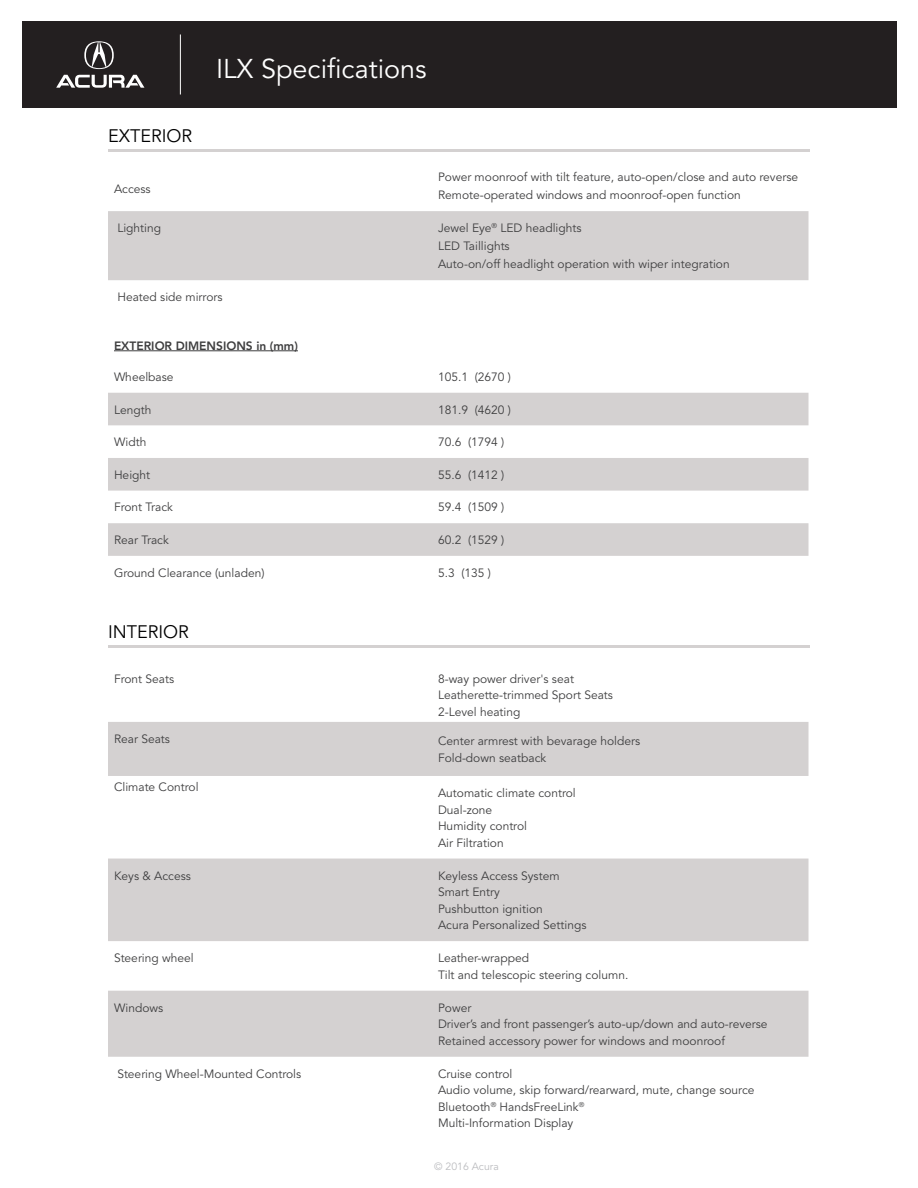
<style>
.page{position:relative;width:918px;height:1188px;background:#fff}
.page>*{position:absolute;margin:0;border:0;box-sizing:border-box;transform-origin:0 0}
.t1{font:27px "Avenir LT Pro";color:#fff}
.t2{font:18px "Avenir LT Pro";color:#000001}
.t3{font:12px/16.5px "Avenir LT Pro";color:#3e3e3f}
.t4{font:800 12px "Avenir LT Pro";color:#3e3e3f}
.t5{font:10.5px "Avenir LT Pro";color:#bcbdc0}
</style>
<div class="page">
<div style="left:22px;top:21px;width:874px;height:87px;background:#231f20"></div>
<hr style="left:180px;top:34px;width:1px;height:60px;background:#fff">
<svg style="left:84px;top:41px;width:30px;height:28px"></svg>
<svg style="left:56px;top:75px;width:88px;height:13px"></svg>
<hr style="left:108px;top:150px;width:702px;height:2px;background:#d4d1d1">
<hr style="left:108px;top:645px;width:702px;height:3px;background:#d4d1d1">
<svg style="left:108px;top:211px;width:700px;height:345px"></svg>
<hr style="left:114px;top:350px;width:184px;height:1px;background:#3e3e3f">
<svg style="left:108px;top:722px;width:700px;height:335px;fill:#d4d1d1"></svg>
<h2 class="t2" style="left:108px;top:125px;width:86px">EXTERIOR</h2>
<p class="t3" style="left:114px;top:181px;width:38px">Access</p>
<h1 class="t1" style="left:216px;top:53px;width:212px">ILX Specifications</h1>
<p class="t3" style="left:438px;top:168px;width:362px;line-height:18px">Power moonroof with tilt feature, auto-open/close and auto reverse<br>Remote-operated windows and moonroof-open function</p>
<p class="t3" style="left:117px;top:220px;width:45px">Lighting</p>
<p class="t3" style="left:438px;top:219px;width:293px;line-height:18px">Jewel Eye<sup>®</sup> LED headlights<br>LED Taillights<br>Auto-on/off headlight operation with wiper integration</p>
<p class="t3" style="left:117px;top:289px;width:107px">Heated side mirrors</p>
<p class="t4" style="left:114px;top:338px;width:185px">EXTERIOR DIMENSIONS in (mm)</p>
<p class="t3" style="left:114px;top:369px;width:61px">Wheelbase</p>
<p class="t3" style="left:438px;top:369px;width:74px">105.1 (2670 )</p>
<p class="t3" style="left:114px;top:401px;width:39px">Length</p>
<p class="t3" style="left:438px;top:401px;width:74px">181.9 (4620 )</p>
<p class="t3" style="left:114px;top:434px;width:34px">Width</p>
<p class="t3" style="left:438px;top:434px;width:68px">70.6 (1794 )</p>
<p class="t3" style="left:114px;top:467px;width:38px">Height</p>
<p class="t3" style="left:438px;top:467px;width:68px">55.6 (1412 )</p>
<p class="t3" style="left:114px;top:499px;width:61px">Front Track</p>
<p class="t3" style="left:438px;top:499px;width:68px">59.4 (1509 )</p>
<p class="t3" style="left:114px;top:532px;width:56px">Rear Track</p>
<p class="t3" style="left:438px;top:532px;width:68px">60.2 (1529 )</p>
<p class="t3" style="left:114px;top:565px;width:152px">Ground Clearance (unladen)</p>
<p class="t3" style="left:438px;top:565px;width:54px">5.3 (135 )</p>
<h2 class="t2" style="left:108px;top:621px;width:82px">INTERIOR</h2>
<p class="t3" style="left:114px;top:671px;width:62px">Front Seats</p>
<p class="t3" style="left:438px;top:671px;width:177px">8-way power driver's seat<br>Leatherette-trimmed Sport Seats<br>2-Level heating</p>
<p class="t3" style="left:114px;top:731px;width:58px">Rear Seats</p>
<p class="t3" style="left:438px;top:733px;width:204px">Center armrest with bevarage holders<br>Fold-down seatback</p>
<p class="t3" style="left:114px;top:779px;width:86px">Climate Control</p>
<p class="t3" style="left:438px;top:785px;width:139px">Automatic climate control<br>Dual-zone<br>Humidity control<br>Air Filtration</p>
<p class="t3" style="left:114px;top:867px;width:78px">Keys &amp; Access</p>
<p class="t3" style="left:438px;top:867px;width:150px">Keyless Access System<br>Smart Entry<br>Pushbutton ignition<br>Acura Personalized Settings</p>
<p class="t3" style="left:114px;top:950px;width:81px">Steering wheel</p>
<p class="t3" style="left:438px;top:950px;width:192px">Leather-wrapped<br>Tilt and telescopic steering column.</p>
<p class="t3" style="left:114px;top:1000px;width:51px">Windows</p>
<p class="t3" style="left:438px;top:1000px;width:331px">Power<br>Driver’s and front passenger’s auto-up/down and auto-reverse<br>Retained accessory power for windows and moonroof</p>
<p class="t3" style="left:117px;top:1066px;width:185px">Steering Wheel-Mounted Controls</p>
<p class="t3" style="left:438px;top:1066px;width:318px">Cruise control<br>Audio volume, skip forward/rearward, mute, change source<br>Bluetooth<sup>®</sup> HandsFreeLink<sup>®<br></sup>Multi-Information Display</p>
<p class="t5" style="left:434px;top:1160px;width:66px">© 2016 Acura</p>
</div>
